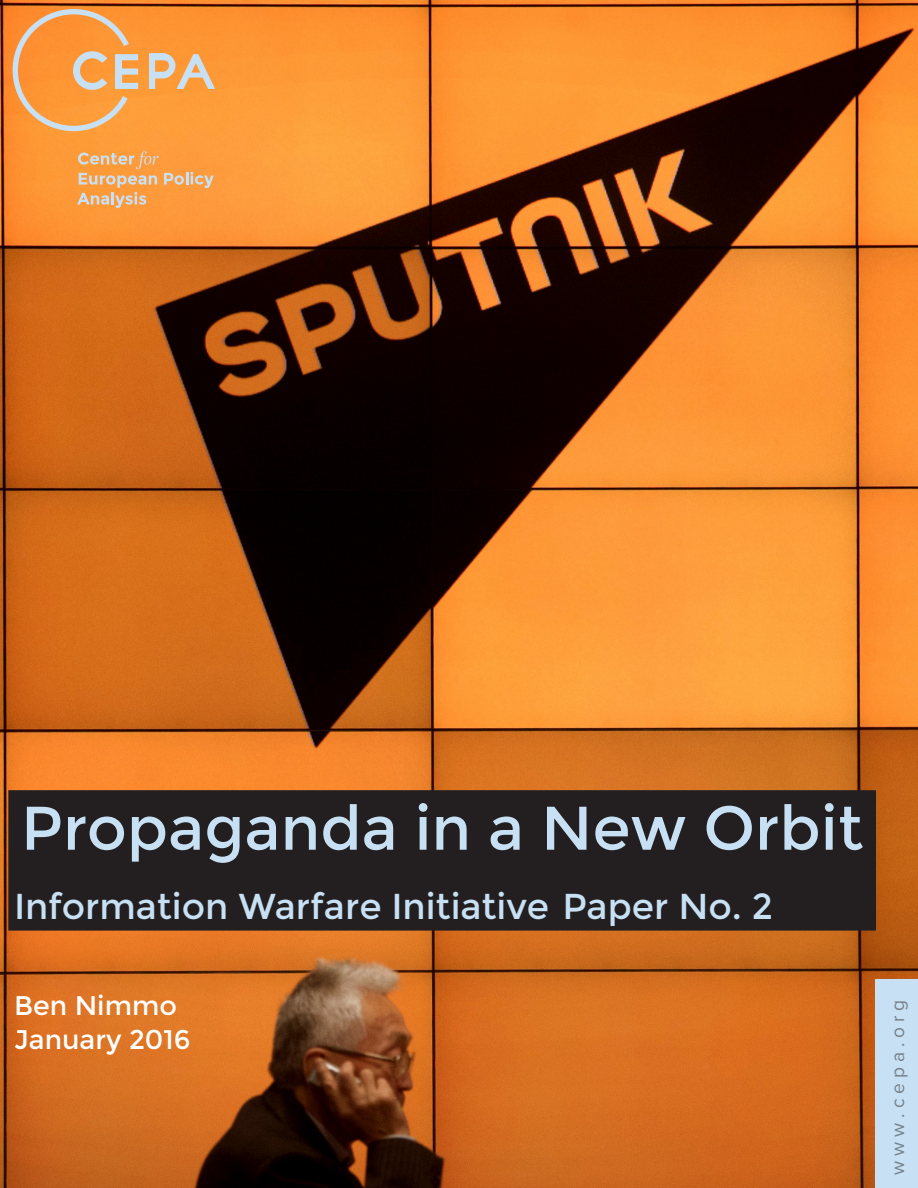
<style>
.page{position:relative;width:918px;height:1188px;background:#fff}
.page>*{position:absolute;margin:0;border:0;box-sizing:border-box;transform-origin:0 0}
.t1{font:61.5px "Montserrat";color:#c7e0f3}
.t2{font:36px "Montserrat";color:#c7e0f3}
.t3{font:27px "Montserrat";color:#fff}
.t4{font:19.2px "Proxima Nova";color:#231f20}
</style>
<div class="page">
<img style="left:0;top:0;width:918px;height:1188px">
<div style="left:876px;top:980px;width:42px;height:208px;background:#c7e0f3"></div>
<svg style="left:12px;top:8px;width:126px;height:123px;background:#f3a154"></svg>
<svg style="left:149px;top:53px;width:66px;height:36px;background:#e5b686"></svg>
<svg style="left:77px;top:151px;width:137px;height:57px;background:#f3a75c"></svg>
<div style="left:9px;top:791px;width:866px;height:139px;background:#231f20"></div>
<div style="left:8px;top:790px;width:868px;height:141px;border:2px solid #231f20"></div>
<p class="t1" style="left:21px;top:792px;width:844px">Propaganda in a New Orbit</p>
<p class="t2" style="left:14px;top:886px;width:760px">Information Warfare Initiative Paper No. 2</p>
<p class="t3" style="left:14px;top:990px;width:164px">Ben Nimmo</p>
<p class="t3" style="left:14px;top:1024px;width:178px">January 2016</p>
<p class="t4" style="left:889px;top:1175px;width:177px;rotate:-90deg">w w w . c e p a . o r g</p>
</div>
